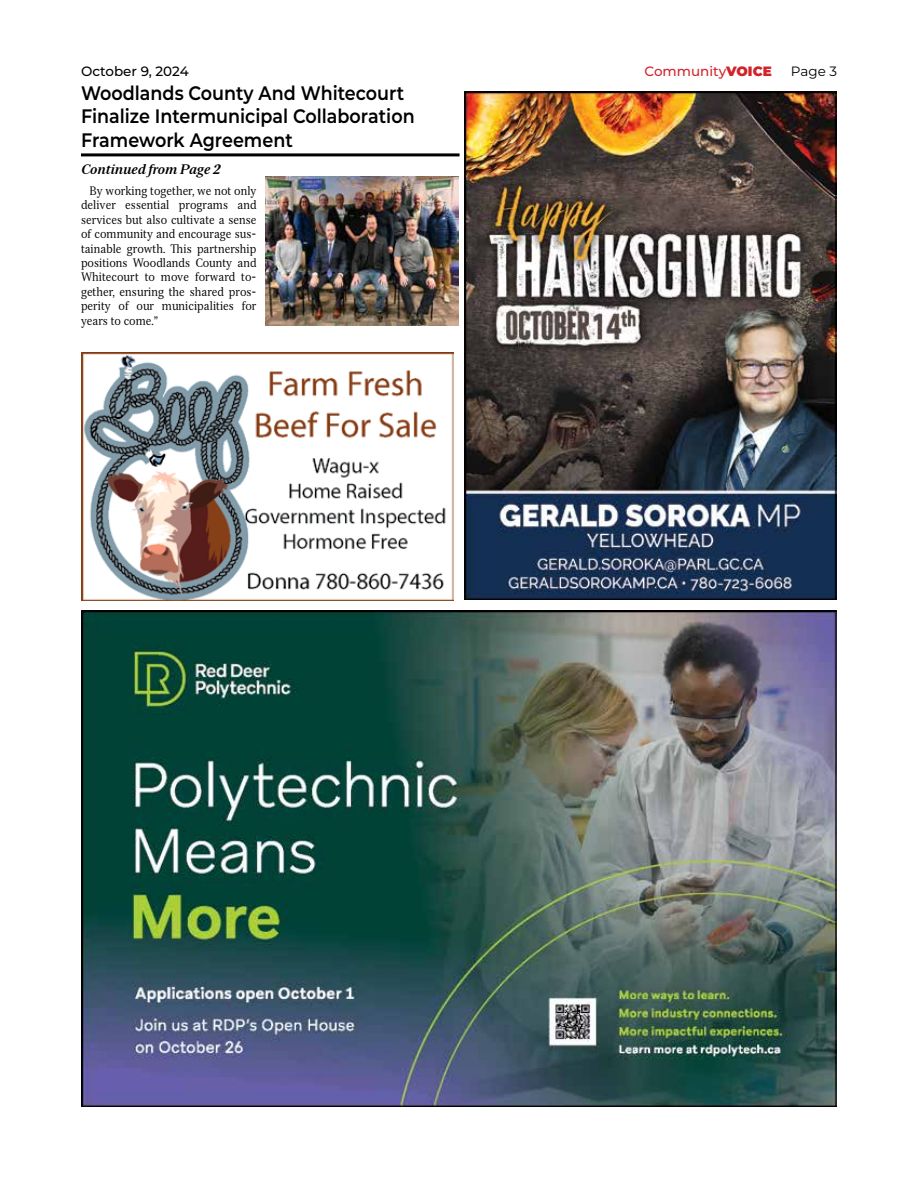
<style>
.page{position:relative;width:918px;height:1188px;background:#fff}
.page>*{position:absolute;margin:0;border:0;box-sizing:border-box;transform-origin:0 0}
.t1{font:600 19.5px/23.4px "Montserrat";color:#000;scale:.9 1}
.t2{font:italic 700 13.5px "Serif 12 Beta";color:#000}
.t3{font:500 13.5px "Montserrat";color:#d2232a}
.t4{font:500 13.5px "Montserrat";color:#000}
.t5{font:13.5px "Montserrat";color:#000}
.t6{font:12px/14.4px "Serif 12 Beta";color:#000;text-align:justify;scale:.9 1}
.s1{font-weight:900}
</style>
<div class="page">
<hr style="left:81px;top:153px;width:379px;height:3px;background:#000">
<img style="left:81px;top:610px;width:756px;height:497px">
<img style="left:464px;top:92px;width:373px;height:507px">
<img style="left:81px;top:352px;width:373px;height:249px">
<img style="left:266px;top:177px;width:193px;height:149px">
<p class="t4" style="left:81px;top:62px;width:109px">October 9, 2024</p>
<p class="t3" style="left:645px;top:62px;width:129px">Community<span class="s1">VOICE</span></p>
<p class="t5" style="left:791px;top:62px;width:48px">Page 3</p>
<h1 class="t1" style="left:81px;top:80px;width:372px">Woodlands County And Whitecourt<br>Finalize Intermunicipal Collaboration<br>Framework Agreement</h1>
<p class="t2" style="left:81px;top:161px;width:140px">Continued from Page 2</p>
<p class="t6" style="left:81px;top:184px;width:197px;text-indent:9px">By working together, we not only deliver essential programs and services but also cultivate a sense of community and encourage sus&shy;tainable growth. This partnership positions Woodlands County and Whitecourt to move forward to&shy;gether, ensuring the shared pros&shy;perity of our municipalities for years to come.”</p>
</div>
